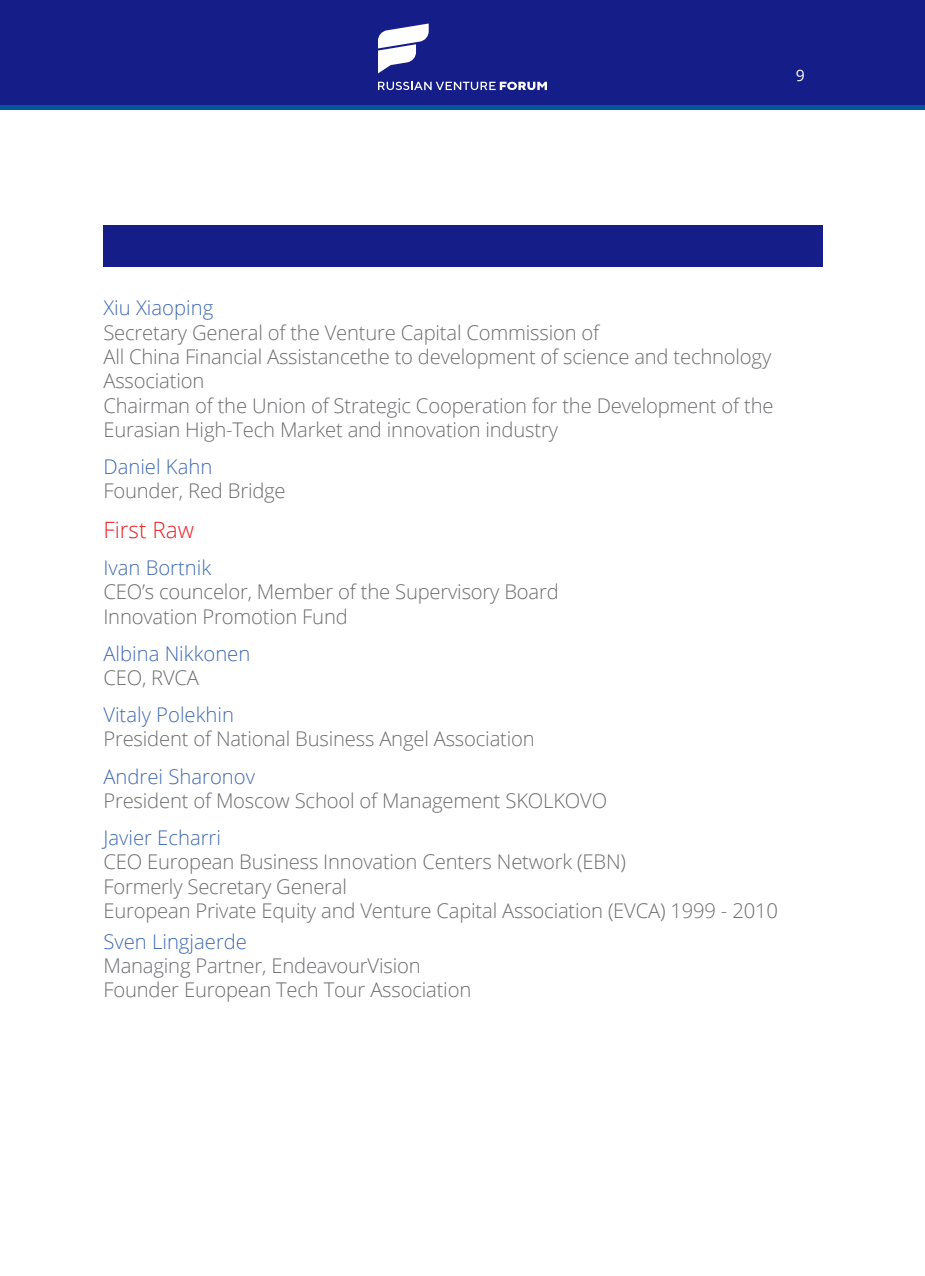
<style>
.page{position:relative;width:925px;height:1276px;background:#fff}
.page>*{position:absolute;margin:0;border:0;box-sizing:border-box;transform-origin:0 0}
.обязанность{font:300 22.5px "Open Sans";color:#ee1d23}
.Должность{font:300 20.25px/24.3px "Open Sans";letter-spacing:-.01em;color:#6c6d70}
.Имя{font:300 20.25px "Open Sans";color:#406ab4}
.t1{font:15.75px "Open Sans";color:#fff}
</style>
<div class="page">
<div style="left:0;top:0;width:925px;height:106px;background:#151d88"></div>
<div style="left:0;top:105px;width:925px;height:5px;background:#03589b"></div>
<svg style="left:378px;top:23px;width:51px;height:50px"></svg>
<svg style="left:378px;top:82px;width:169px;height:8px"></svg>
<div style="left:103px;top:225px;width:360px;height:42px;background:#151d88"></div>
<div style="left:463px;top:225px;width:360px;height:42px;background:#151d88"></div>
<p class="t1" style="left:796px;top:64px;width:11px">9</p>
<p class="Имя" style="left:103px;top:294px;width:111px">Xiu Xiaoping</p>
<p class="Должность" style="left:103px;top:320px;width:497px">Secretary General of the Venture Capital Commission of</p>
<p class="Должность" style="left:103px;top:344px;width:669px">All China Financial Assistancethe to development of science and technology<br>Association</p>
<p class="Должность" style="left:103px;top:392px;width:672px">Chairman of the Union of Strategic Cooperation for the Development of the<br>Eurasian High-Tech Market and innovation industry</p>
<p class="Имя" style="left:103px;top:453px;width:110px">Daniel Kahn</p>
<p class="Должность" style="left:103px;top:478px;width:184px">Founder, Red Bridge</p>
<p class="обязанность" style="left:103px;top:514px;width:92px">First Raw</p>
<p class="Имя" style="left:103px;top:554px;width:109px">Ivan Bortnik</p>
<p class="Должность" style="left:103px;top:579px;width:457px">CEO’s councelor, Member of the Supervisory Board<br>Innovation Promotion Fund</p>
<p class="Имя" style="left:103px;top:639px;width:148px">Albina Nikkonen</p>
<p class="Должность" style="left:103px;top:665px;width:97px">CEO, RVCA</p>
<p class="Имя" style="left:103px;top:701px;width:132px">Vitaly Polekhin</p>
<p class="Должность" style="left:103px;top:726px;width:433px">President of National Business Angel Association</p>
<p class="Имя" style="left:103px;top:762px;width:153px">Andrei Sharonov</p>
<p class="Должность" style="left:103px;top:788px;width:505px">President of Moscow School of Management SKOLKOVO</p>
<p class="Имя" style="left:103px;top:823px;width:119px">Javier Echarri</p>
<p class="Должность" style="left:103px;top:849px;width:524px">CEO European Business Innovation Centers Network (EBN)<br>Formerly Secretary General</p>
<p class="Должность" style="left:103px;top:898px;width:676px">European Private Equity and Venture Capital Association (EVCA) 1999 - 2010</p>
<p class="Имя" style="left:103px;top:927px;width:145px">Sven Lingjaerde</p>
<p class="Должность" style="left:103px;top:952px;width:319px">Managing Partner, EndeavourVision</p>
<p class="Должность" style="left:103px;top:977px;width:369px">Founder European Tech Tour Association</p>
</div>
